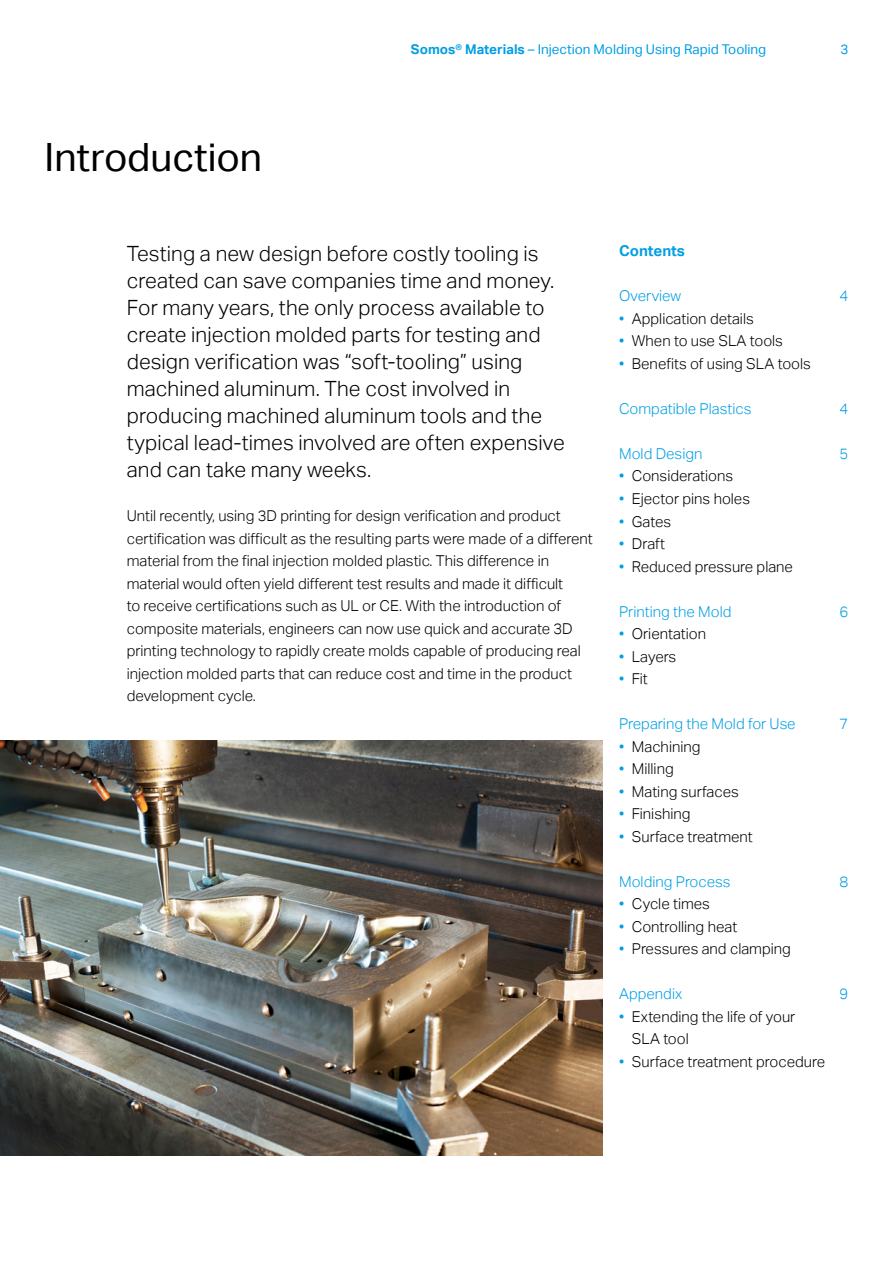
<style>
.page{position:relative;width:893px;height:1263px;background:#fff}
.page>*{position:absolute;margin:0;border:0;box-sizing:border-box;transform-origin:0 0}
.t1{font:39px "Aktiv Grotesk";color:#000}
.t2{font:300 21px/27px "Aktiv Grotesk";letter-spacing:.005em;color:#000}
.t3{font:300 15px/22.5px "Aktiv Grotesk";color:#000}
.t4{font:300 15px "Aktiv Grotesk";color:#009fe4}
.t5{font:700 15px "Aktiv Grotesk";color:#009fe4}
.t6{font:13.5px "Aktiv Grotesk";color:#009fe4}
.s1{font-weight:700}
.s2{color:#009fe4}
</style>
<div class="page">
<img style="left:0;top:741px;width:602px;height:415px">
<h1 class="t1" style="left:45px;top:135px;width:219px">Introduction</h1>
<p class="t6" style="left:411px;top:42px;width:357px"><span class="s1">Somos® Materials</span> – Injection Molding Using Rapid Tooling</p>
<p class="t6" style="left:840px;top:42px;width:9px">3</p>
<p class="t2" style="left:127px;top:240px;width:440px">Testing a new design before costly tooling is created can save companies time and money.<br>For many years, the only process available to create injection molded parts for testing and design verification was “soft-tooling” using machined aluminum. The cost involved in producing machined aluminum tools and the typical lead-times involved are often expensive and can take many weeks.</p>
<p class="t3" style="left:127px;top:505px;width:468px">Until recently, using 3D printing for design verification and product certification was difficult as the resulting parts were made of a different material from the final injection molded plastic. This difference in material would often yield different test results and made it difficult<br>to receive certifications such as UL or CE. With the introduction of composite materials, engineers can now use quick and accurate 3D printing technology to rapidly create molds capable of producing real injection molded parts that can reduce cost and time in the product development cycle.</p>
<p class="t5" style="left:619px;top:242px;width:67px">Contents</p>
<p class="t4" style="left:619px;top:287px;width:63px">Overview</p>
<p class="t4" style="left:839px;top:287px;width:10px">4</p>
<p class="t3" style="left:619px;top:308px;width:136px"><span class="s2">•</span> Application details</p>
<p class="t3" style="left:619px;top:330px;width:165px"><span class="s2">•</span> When to use SLA tools</p>
<p class="t3" style="left:619px;top:353px;width:193px"><span class="s2">•</span> Benefits of using SLA tools</p>
<p class="t4" style="left:619px;top:400px;width:134px">Compatible Plastics</p>
<p class="t4" style="left:839px;top:400px;width:10px">4</p>
<p class="t4" style="left:619px;top:445px;width:85px">Mold Design</p>
<p class="t4" style="left:839px;top:445px;width:10px">5</p>
<p class="t3" style="left:619px;top:465px;width:116px"><span class="s2">•</span> Considerations</p>
<p class="t3" style="left:619px;top:488px;width:132px"><span class="s2">•</span> Ejector pins holes</p>
<p class="t3" style="left:619px;top:510px;width:54px"><span class="s2">•</span> Gates</p>
<p class="t3" style="left:619px;top:533px;width:47px"><span class="s2">•</span> Draft</p>
<p class="t3" style="left:619px;top:555px;width:175px"><span class="s2">•</span> Reduced pressure plane</p>
<p class="t4" style="left:619px;top:602px;width:114px">Printing the Mold</p>
<p class="t4" style="left:839px;top:602px;width:10px">6</p>
<p class="t3" style="left:619px;top:623px;width:89px"><span class="s2">•</span> Orientation</p>
<p class="t3" style="left:619px;top:645px;width:59px"><span class="s2">•</span> Layers</p>
<p class="t3" style="left:619px;top:668px;width:30px"><span class="s2">•</span> Fit</p>
<p class="t4" style="left:619px;top:715px;width:178px">Preparing the Mold for Use</p>
<p class="t4" style="left:839px;top:715px;width:10px">7</p>
<p class="t3" style="left:619px;top:735px;width:83px"><span class="s2">•</span> Machining</p>
<p class="t3" style="left:619px;top:758px;width:56px"><span class="s2">•</span> Milling</p>
<p class="t3" style="left:619px;top:780px;width:121px"><span class="s2">•</span> Mating surfaces</p>
<p class="t3" style="left:619px;top:803px;width:73px"><span class="s2">•</span> Finishing</p>
<p class="t3" style="left:619px;top:825px;width:135px"><span class="s2">•</span> Surface treatment</p>
<p class="t4" style="left:619px;top:872px;width:113px">Molding Process</p>
<p class="t4" style="left:839px;top:872px;width:10px">8</p>
<p class="t3" style="left:619px;top:893px;width:92px"><span class="s2">•</span> Cycle times</p>
<p class="t3" style="left:619px;top:915px;width:120px"><span class="s2">•</span> Controlling heat</p>
<p class="t3" style="left:619px;top:938px;width:173px"><span class="s2">•</span> Pressures and clamping</p>
<p class="t4" style="left:619px;top:985px;width:65px">Appendix</p>
<p class="t4" style="left:839px;top:985px;width:10px">9</p>
<p class="t3" style="left:632px;top:1005px;width:165px;text-indent:-13px"><span class="s2">•</span> Extending the life of your<br>SLA tool</p>
<p class="t3" style="left:619px;top:1050px;width:207px"><span class="s2">•</span> Surface treatment procedure</p>
</div>
